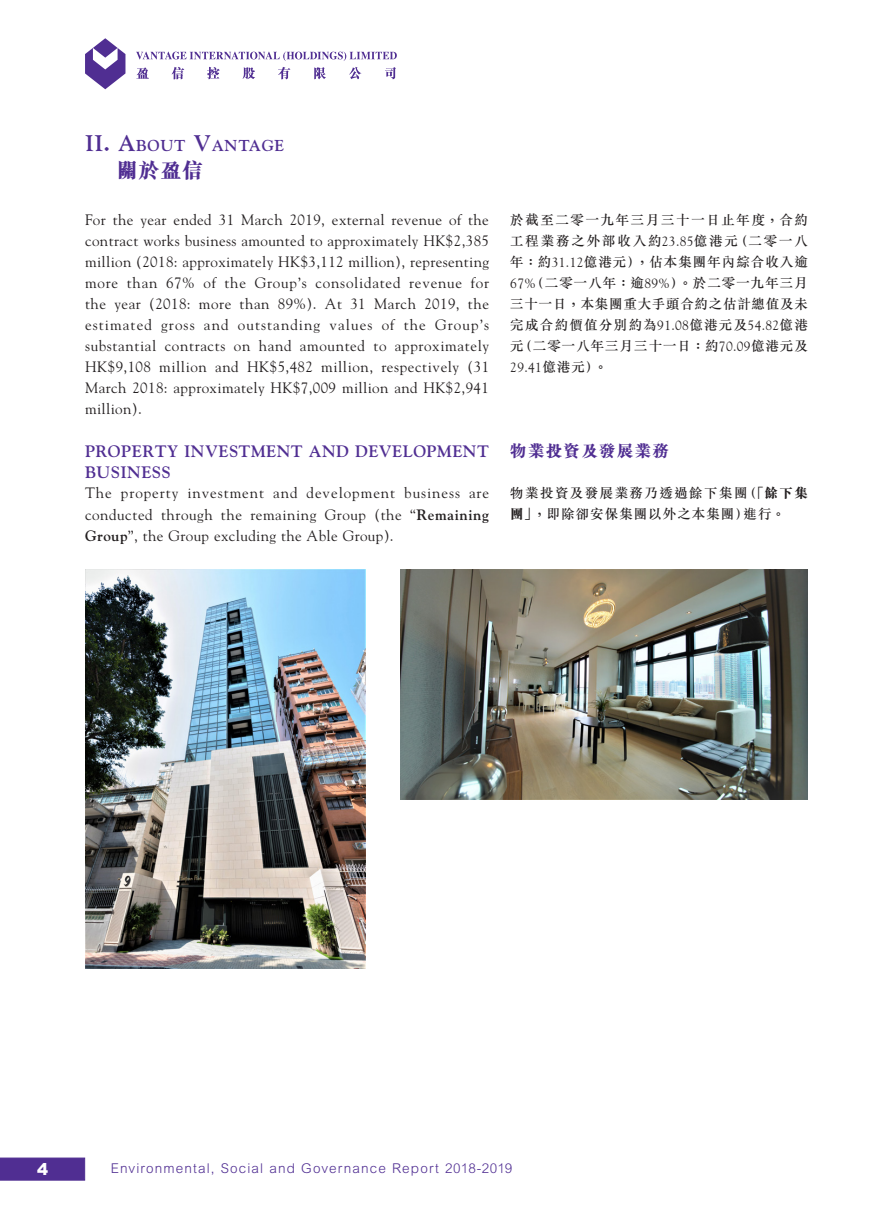
<style>
.page{position:relative;width:893px;height:1212px;background:#fff}
.page>*{position:absolute;margin:0;border:0;box-sizing:border-box;transform-origin:0 0}
.t1{font:800 21px "M Sung HK";color:#502e92}
.t2{font:700 16.5px/21px "Goudy Std";letter-spacing:.03em;color:#502e92}
.t3{font:800 16.5px "M Sung HK";letter-spacing:.08em;color:#502e92}
.t4{font:900 16.5px "Arial MT Std";color:#fff}
.t5{font:700 15.75px "Goudy Std";letter-spacing:.04em;color:#502e92}
.t6{font:15px/21px "Goudy Std";letter-spacing:.025em;color:#231f20;text-align:justify}
.t7{font:500 13.5px/21px "M Sung HK";letter-spacing:.075em;color:#231f20;text-align:justify}
.t8{font:300 13.5px "Arial MT Std";letter-spacing:.08em;color:#502e92}
.t9{font:500 13.5px/21px "M Sung HK";letter-spacing:.105em;color:#231f20}
.t10{font:13.5px "Goudy Std";color:#231f20}
.s1{font-size:22.5px}
.s2{font-weight:700}
.s3{font-family:"Goudy Std";font-weight:400}
.s4{font-family:"M Sung HK";font-weight:500}
.s5{font-weight:800}
</style>
<div class="page">
<div style="left:0;top:1158px;width:85px;height:22px;background:#502e92"></div>
<svg style="left:85px;top:38px;width:40px;height:51px"></svg>
<svg style="left:136px;top:52px;width:261px;height:9px"></svg>
<svg style="left:136px;top:67px;width:260px;height:13px"></svg>
<img style="left:85px;top:570px;width:281px;height:399px">
<img style="left:400px;top:570px;width:408px;height:229px">
<p class="t5" style="left:85px;top:136px;width:201px"><span class="s1">II. A</span>BOUT <span class="s1">V</span>ANTAGE</p>
<h1 class="t1" style="left:117px;top:156px;width:88px">關於盈信</h1>
<p class="t6" style="left:85px;top:209px;width:406px">For the year ended 31 March 2019, external revenue of the contract works business amounted to approximately HK$2,385 million (2018: approximately HK$3,112 million), representing more than 67% of the Group’s consolidated revenue for the year (2018: more than 89%). At 31 March 2019, the estimated gross and outstanding values of the Group’s substantial contracts on hand amounted to approximately HK$9,108 million and HK$5,482 million, respectively (31<br>March 2018: approximately HK$7,009 million and HK$2,941 million).</p>
<p class="t2" style="left:85px;top:441px;width:405px">PROPERTY INVESTMENT AND DEVELOPMENT<br>BUSINESS</p>
<p class="t6" style="left:85px;top:482px;width:406px;line-height:21.5px">The property investment and development business are conducted through the remaining Group (the “<span class="s2">Remaining Group</span>”, the Group excluding the Able Group).</p>
<p class="t7" style="left:510px;top:209px;width:299px">於截至二零一九年三月三十一日止年度，合約工程業務之外部收入約<span class="s3">23.85</span>億港元（二零一八年：約<span class="s3">31.12</span>億港元），佔本集團年內綜合收入逾<span class="s3">67%</span>（二零一八年：逾<span class="s3">89%</span>）。於二零一九年三月三十一日，本集團重大手頭合約之估計總值及未完成合約價值分別約為<span class="s3">91.08</span>億港元及<span class="s3">54.82</span>億港元（二零一八年三月三十一日：約<span class="s3">70.09</span>億港元及</p>
<p class="t10" style="left:510px;top:359px;width:99px">29.41<span class="s4">億港元）。</span></p>
<p class="t3" style="left:510px;top:440px;width:160px">物業投資及發展業務</p>
<p class="t9" style="left:510px;top:482px;width:299px">物業投資及發展業務乃透過餘下集團（「<span class="s5">餘下集團</span>」，即除卻安保集團以外之本集團）進行。</p>
<p class="t4" style="left:37px;top:1159px;width:13px">4</p>
<p class="t8" style="left:111px;top:1160px;width:403px">Environmental, Social and Governance Report 2018-2019</p>
</div>
